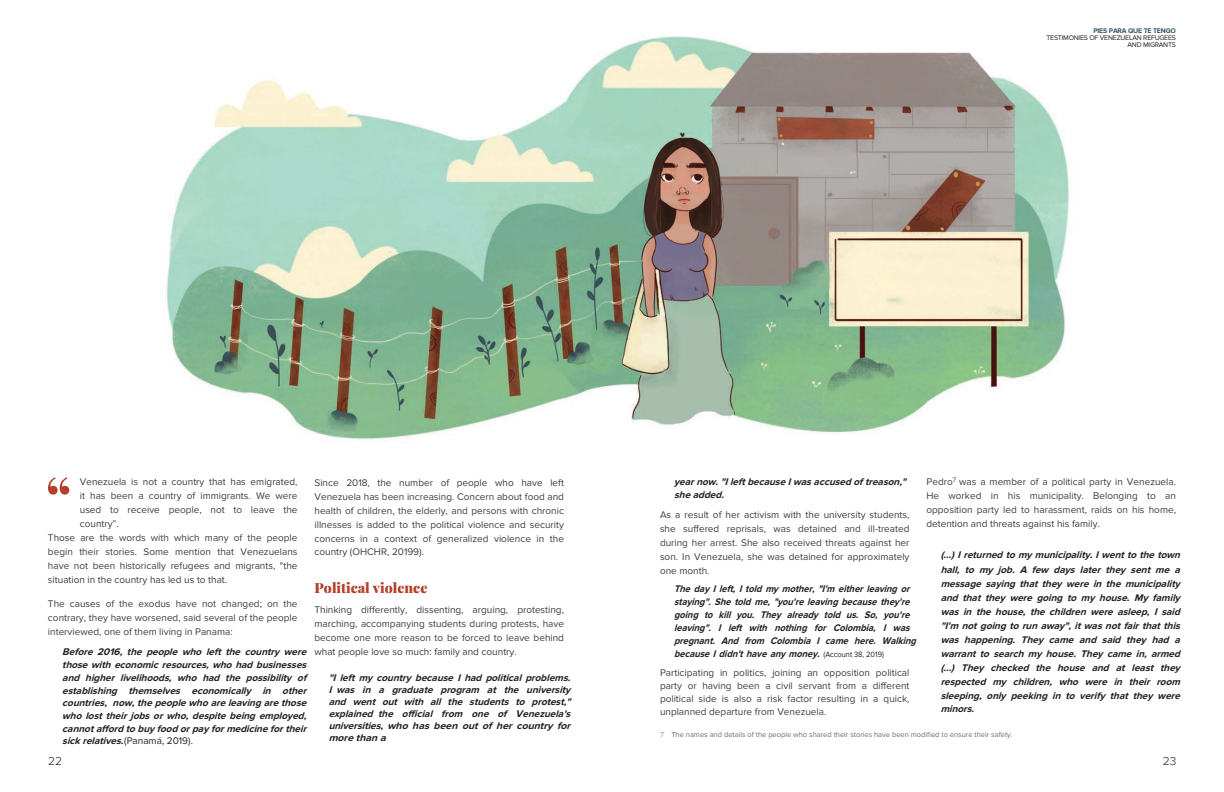
<style>
.page{position:relative;width:1224px;height:792px;background:#fff}
.page>*{position:absolute;margin:0;border:0;box-sizing:border-box;transform-origin:0 0}
.t1{font:68.6px "Playfair Display";color:#b2402a}
.t2{font:900 14px "Playfair Display";color:#b2402a}
.t3{font:300 12px "Proxima Nova";color:#231f20}
.t4{font:10px/14px "Proxima Nova";color:#3e3e3f;text-align:justify}
.t5{font:italic 700 10px/14px "Proxima Nova";color:#231f20}
.t6{font:italic 700 10px/13px "Proxima Nova";color:#231f20;scale:.93 1}
.t7{font:7.5px "Proxima Nova";color:#6c6d70}
.t8{font:7px/7px "Proxima Nova";letter-spacing:-.025em;color:#231f20;text-align:right}
.t9{font:700 7px "Proxima Nova";letter-spacing:-.025em;color:#335763}
.s1{font-weight:400;font-style:normal}
.s2{font-weight:300}
.s3{font-weight:400;font-style:normal;font-size:8px}
</style>
<div class="page">
<img style="left:166px;top:36px;width:903px;height:403px">
<p class="t9" style="left:1093px;top:27px;width:84px">PIES PARA QUE TE TENGO</p>
<p class="t8" style="left:1046px;top:34px;width:131px">TESTIMONIES OF VENEZUELAN REFUGEES<br>AND MIGRANTS</p>
<p class="t1" style="left:44px;top:458px;width:30px">“</p>
<p class="t4" style="left:80px;top:475px;width:219px">Venezuela is not a country that has emigrated, it has been a country of immigrants. We were used to receive people, not to leave the country”.</p>
<p class="t4" style="left:48px;top:531px;width:251px">Those are the words with which many of the people begin their stories. Some mention that Venezuelans have not been historically refugees and migrants, "the situation in the country has led us to that.</p>
<p class="t4" style="left:48px;top:597px;width:251px">The causes of the exodus have not changed; on the contrary, they have worsened, said several of the people interviewed, one of them living in Panama:</p>
<p class="t5" style="left:62px;top:646px;width:249px;line-height:12.6px">Before 2016, the people who left the country were thosewitheconomicresources,whohadbusinesses and higher livelihoods, who had the possibility of establishing themselves economically in other countries, now,thepeoplewhoareleavingarethose who lost their jobs or who, despite being employed, cannotaffordtobuyfoodorpayformedicinefortheir sickrelatives.<span class="s1">(Pa n a m á , 2 01 9) .</span></p>
<p class="t4" style="left:315px;top:475px;width:251px">Since 2018, the number of people who have left Venezuela has been increasing. Concern about food and health of children, the elderly, and persons with chronic illnesses is added to the political violence and security concerns in a context of generalized violence in the country (OHCHR, 20199).</p>
<p class="t2" style="left:315px;top:579px;width:114px">Political violence</p>
<p class="t4" style="left:315px;top:603px;width:251px">Thinking differently, dissenting, arguing, protesting, marching, accompanying students during protests, have become one more reason to be forced to leave behind what people love so much: family and country.</p>
<p class="t5" style="left:329px;top:672px;width:246px;line-height:11.8px;text-align:justify">"I left my country because I had political problems.<br>I was in a graduate program at the university and went out with all the students to protest," explained the official from one of Venezuela's universities, who has been out of her country for morethan a</p>
<p class="t4" style="left:926px;top:475px;width:251px">Pedro<sup>7</sup> was a member of a political party in Venezuela.<br>He worked in his municipality. Belonging to an opposition party led to harassment, raids on his home, detention and threats against his family.</p>
<p class="t5" style="left:941px;top:548px;width:244px;text-align:justify">(…)Ireturnedtomymunicipality.Iwenttothetown hall, to my job. A few days later they sent me a message saying that they were in the municipality and that they were going to my house. My family was in the house, the children were asleep, I said "I'm notgoingtorunaway",itwasnotfairthatthis was happening. They came and said they had a warrant to search my house. They came in, armed (...) They checked the house and at least they respected my children, who were in their room sleeping, only peeking in to verify that they were minors.</p>
<p class="t7" style="left:660px;top:730px;width:354px"><span class="s2">7</span> The names and details of the people who shared their stories have been modified to ensure their safety.</p>
<p class="t5" style="left:674px;top:475px;width:236px;line-height:13px">yearnow."IleftbecauseIwasaccusedof treason," sheadded.</p>
<p class="t4" style="left:660px;top:507px;width:251px">As a result of her activism with the university students, she suffered reprisals, was detained and ill-treated during her arrest. She also received threats against her son. In Venezuela, she was detained for approximately one month.</p>
<p class="t6" style="left:674px;top:583px;width:265px">ThedayIleft,Itoldmymother,"I'm eitherleavingor staying".Shetoldme,"you'releavingbecausethey're going to kill you. They already told us. So, you're leaving". I left with nothing for Colombia, I was pregnant. And from Colombia I came here. Walking becauseIdidn'thaveanymoney. <span class="s3">( A c c o u n t 3 8 , 2 0 1 9 )</span></p>
<p class="t4" style="left:660px;top:666px;width:251px;line-height:13px">Participating in politics, joining an opposition political party or having been a civil servant from a different political side is also a risk factor resulting in a quick, unplanned departure from Venezuela.</p>
<p class="t3" style="left:48px;top:756px;width:15px">22</p>
<p class="t3" style="left:1163px;top:756px;width:15px">23</p>
</div>
